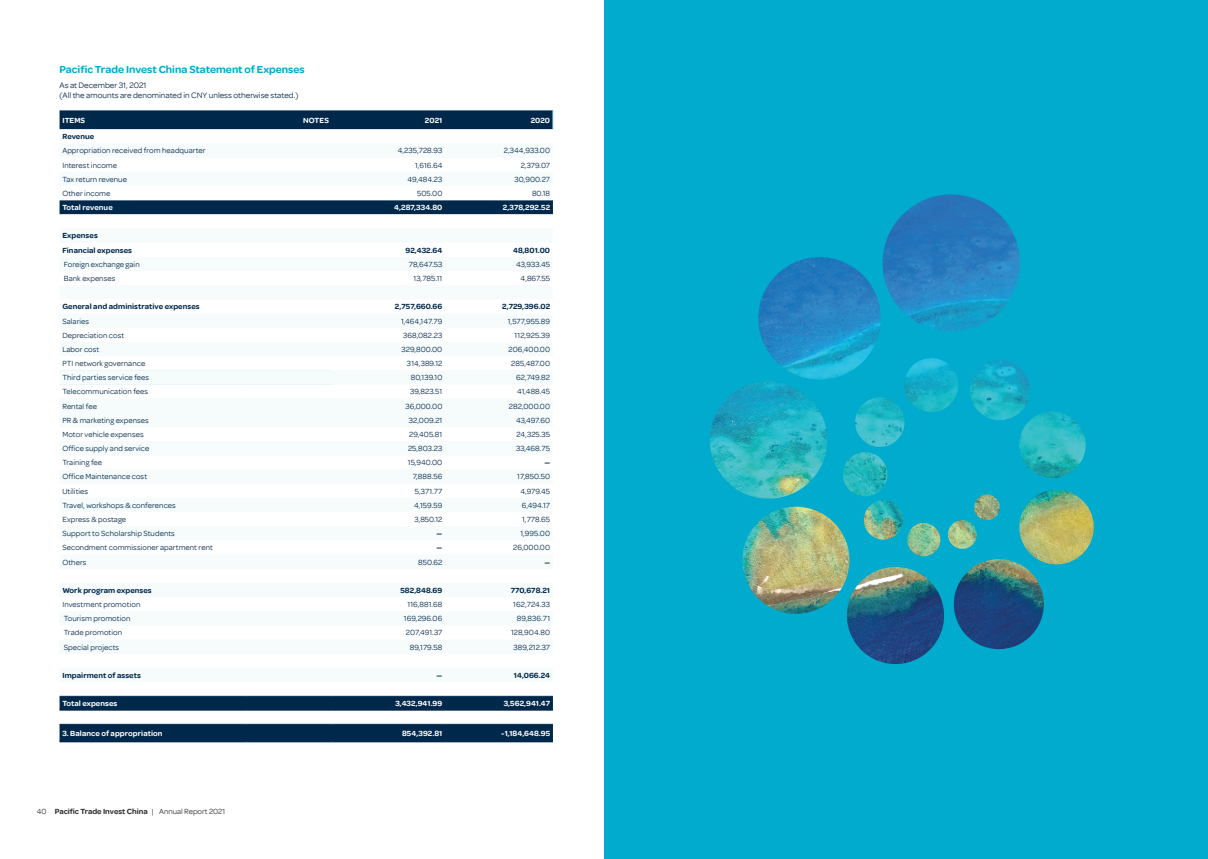
<style>
.page{position:relative;width:1208px;height:859px;background:#fff}
.page>*{position:absolute;margin:0;border:0;box-sizing:border-box;transform-origin:0 0}
.Financials_Subheadin{font:600 11px "Omnes";color:#00abcd}
.Financials_Subheadin-2{font:8.5px/9.5px "Omnes";color:#00284a}
.Graph_Type{font:8px "Omnes";letter-spacing:.01em;color:#00284a}
.Graph_Type-2{font:600 8px "Omnes";letter-spacing:.01em;color:#00284a}
.Graph_Type-3{font:600 8px "Omnes";letter-spacing:.01em;color:#fff}
.t1{font:600 8px "Omnes";color:#312f30}
.s1{font-weight:400}
</style>
<div class="page">
<div style="left:604px;top:0;width:604px;height:859px;background:#00abcd"></div>
<div style="left:60px;top:110px;width:493px;height:630px;background:#00284a"></div>
<svg style="left:60px;top:129px;width:493px;height:595px"></svg>
<svg style="left:60px;top:143px;width:493px;height:539px;fill:#f6fbfc"></svg>
<svg style="left:553px;top:110px;width:1px;height:19px"></svg>
<hr style="left:60px;top:370px;width:187px;height:1px;background:#eaf6f9">
<hr style="left:247px;top:370px;width:85px;height:1px;background:#eaf6f9">
<hr style="left:60px;top:384px;width:187px;height:1px;background:#eaf6f9">
<hr style="left:247px;top:384px;width:85px;height:1px;background:#eaf6f9">
<hr style="left:60px;top:696px;width:187px;height:1px;background:#00284a">
<hr style="left:247px;top:696px;width:85px;height:1px;background:#00284a">
<hr style="left:332px;top:696px;width:113px;height:1px;background:#00284a">
<hr style="left:445px;top:696px;width:108px;height:1px;background:#00284a">
<hr style="left:60px;top:710px;width:187px;height:1px;background:#00284a">
<hr style="left:247px;top:710px;width:85px;height:1px;background:#00284a">
<hr style="left:332px;top:710px;width:113px;height:1px;background:#00284a">
<hr style="left:445px;top:710px;width:108px;height:1px;background:#00284a">
<hr style="left:60px;top:724px;width:187px;height:1px;background:#00284a">
<hr style="left:247px;top:724px;width:85px;height:1px;background:#00284a">
<hr style="left:332px;top:724px;width:113px;height:1px;background:#00284a">
<hr style="left:445px;top:724px;width:108px;height:1px;background:#00284a">
<hr style="left:60px;top:740px;width:187px;height:2px;background:#00284a">
<hr style="left:247px;top:740px;width:85px;height:2px;background:#00284a">
<hr style="left:332px;top:740px;width:113px;height:2px;background:#00284a">
<hr style="left:445px;top:740px;width:108px;height:2px;background:#00284a">
<img style="left:710px;top:194px;width:384px;height:470px">
<p class="Financials_Subheadin" style="left:60px;top:63px;width:247px">Pacific Trade Invest China Statement of Expenses</p>
<p class="Financials_Subheadin-2" style="left:60px;top:81px;width:240px">As at December 31, 2021<br>(All the amounts are denominated in CNY unless otherwise stated.)</p>
<p class="Graph_Type-3" style="left:62px;top:115px;width:24px">ITEMS</p>
<p class="Graph_Type-3" style="left:303px;top:115px;width:27px">NOTES</p>
<p class="Graph_Type-3" style="left:425px;top:115px;width:19px">2021</p>
<p class="Graph_Type-3" style="left:531px;top:115px;width:21px">2020</p>
<p class="Graph_Type-2" style="left:62px;top:132px;width:33px">Revenue</p>
<p class="Graph_Type" style="left:62px;top:146px;width:145px">Appropriation received from headquarter</p>
<p class="Graph_Type" style="left:398px;top:146px;width:46px">4,235,728.93</p>
<p class="Graph_Type" style="left:504px;top:146px;width:48px">2,344,933.00</p>
<p class="Graph_Type" style="left:62px;top:160px;width:56px">Interest income</p>
<p class="Graph_Type" style="left:415px;top:160px;width:29px">1,616.64</p>
<p class="Graph_Type" style="left:521px;top:160px;width:31px">2,379.07</p>
<p class="Graph_Type" style="left:62px;top:175px;width:66px">Tax return revenue</p>
<p class="Graph_Type" style="left:407px;top:175px;width:36px">49,484.23</p>
<p class="Graph_Type" style="left:514px;top:175px;width:37px">30,900.27</p>
<p class="Graph_Type" style="left:62px;top:189px;width:50px">Other income</p>
<p class="Graph_Type" style="left:417px;top:189px;width:27px">505.00</p>
<p class="Graph_Type" style="left:532px;top:189px;width:20px">80.18</p>
<p class="Graph_Type-3" style="left:62px;top:203px;width:52px">Total revenue</p>
<p class="Graph_Type-3" style="left:394px;top:203px;width:50px">4,287,334.80</p>
<p class="Graph_Type-3" style="left:503px;top:203px;width:49px">2,378,292.52</p>
<p class="Graph_Type-2" style="left:62px;top:231px;width:37px">Expenses</p>
<p class="Graph_Type-2" style="left:62px;top:245px;width:71px">Financial expenses</p>
<p class="Graph_Type-2" style="left:405px;top:245px;width:38px">92,432.64</p>
<p class="Graph_Type-2" style="left:513px;top:245px;width:39px">48,801.00</p>
<p class="Graph_Type" style="left:64px;top:260px;width:77px">Foreign exchange gain</p>
<p class="Graph_Type" style="left:409px;top:260px;width:35px">78,647.53</p>
<p class="Graph_Type" style="left:516px;top:260px;width:36px">43,933.45</p>
<p class="Graph_Type" style="left:64px;top:274px;width:53px">Bank expenses</p>
<p class="Graph_Type" style="left:413px;top:274px;width:30px">13,785.11</p>
<p class="Graph_Type" style="left:520px;top:274px;width:31px">4,867.55</p>
<p class="Graph_Type-2" style="left:62px;top:302px;width:139px">General and administrative expenses</p>
<p class="Graph_Type-2" style="left:395px;top:302px;width:49px">2,757,660.66</p>
<p class="Graph_Type-2" style="left:502px;top:302px;width:49px">2,729,396.02</p>
<p class="Graph_Type" style="left:62px;top:316px;width:28px">Salaries</p>
<p class="Graph_Type" style="left:401px;top:316px;width:43px">1,464,147.79</p>
<p class="Graph_Type" style="left:508px;top:316px;width:44px">1,577,955.89</p>
<p class="Graph_Type" style="left:62px;top:331px;width:63px">Depreciation cost</p>
<p class="Graph_Type" style="left:403px;top:331px;width:41px">368,082.23</p>
<p class="Graph_Type" style="left:514px;top:331px;width:37px">112,925.39</p>
<p class="Graph_Type" style="left:62px;top:345px;width:38px">Labor cost</p>
<p class="Graph_Type" style="left:401px;top:345px;width:42px">329,800.00</p>
<p class="Graph_Type" style="left:508px;top:345px;width:43px">206,400.00</p>
<p class="Graph_Type" style="left:62px;top:359px;width:84px">PTI network governance</p>
<p class="Graph_Type" style="left:407px;top:359px;width:37px">314,389.12</p>
<p class="Graph_Type" style="left:511px;top:359px;width:40px">285,487.00</p>
<p class="Graph_Type" style="left:62px;top:373px;width:88px">Third parties service fees</p>
<p class="Graph_Type" style="left:411px;top:373px;width:33px">80,139.10</p>
<p class="Graph_Type" style="left:516px;top:373px;width:35px">62,749.82</p>
<p class="Graph_Type" style="left:62px;top:387px;width:87px">Telecommunication fees</p>
<p class="Graph_Type" style="left:410px;top:387px;width:34px">39,823.51</p>
<p class="Graph_Type" style="left:517px;top:387px;width:35px">41,488.45</p>
<p class="Graph_Type" style="left:62px;top:401px;width:36px">Rental fee</p>
<p class="Graph_Type" style="left:405px;top:401px;width:38px">36,000.00</p>
<p class="Graph_Type" style="left:509px;top:401px;width:43px">282,000.00</p>
<p class="Graph_Type" style="left:62px;top:416px;width:88px">PR &amp; marketing expenses</p>
<p class="Graph_Type" style="left:409px;top:416px;width:35px">32,009.21</p>
<p class="Graph_Type" style="left:516px;top:416px;width:36px">43,497.60</p>
<p class="Graph_Type" style="left:62px;top:430px;width:83px">Motor vehicle expenses</p>
<p class="Graph_Type" style="left:409px;top:430px;width:35px">29,405.81</p>
<p class="Graph_Type" style="left:516px;top:430px;width:35px">24,325.35</p>
<p class="Graph_Type" style="left:62px;top:444px;width:89px">Office supply and service</p>
<p class="Graph_Type" style="left:408px;top:444px;width:36px">25,803.23</p>
<p class="Graph_Type" style="left:516px;top:444px;width:36px">33,468.75</p>
<p class="Graph_Type" style="left:62px;top:458px;width:41px">Training fee</p>
<p class="Graph_Type" style="left:408px;top:458px;width:36px">15,940.00</p>
<p class="Graph_Type-2" style="left:544px;top:458px;width:7px">—</p>
<p class="Graph_Type" style="left:62px;top:472px;width:86px">Office Maintenance cost</p>
<p class="Graph_Type" style="left:413px;top:472px;width:31px">7,888.56</p>
<p class="Graph_Type" style="left:517px;top:472px;width:34px">17,850.50</p>
<p class="Graph_Type" style="left:62px;top:486px;width:27px">Utilities</p>
<p class="Graph_Type" style="left:415px;top:486px;width:29px">5,371.77</p>
<p class="Graph_Type" style="left:520px;top:486px;width:31px">4,979.45</p>
<p class="Graph_Type" style="left:62px;top:501px;width:115px">Travel, workshops &amp; conferences</p>
<p class="Graph_Type" style="left:414px;top:501px;width:30px">4,159.59</p>
<p class="Graph_Type" style="left:522px;top:501px;width:30px">6,494.17</p>
<p class="Graph_Type" style="left:62px;top:515px;width:65px">Express &amp; postage</p>
<p class="Graph_Type" style="left:414px;top:515px;width:29px">3,850.12</p>
<p class="Graph_Type" style="left:522px;top:515px;width:29px">1,778.65</p>
<p class="Graph_Type" style="left:62px;top:529px;width:114px">Support to Scholarship Students</p>
<p class="Graph_Type-2" style="left:436px;top:529px;width:7px">—</p>
<p class="Graph_Type" style="left:520px;top:529px;width:31px">1,995.00</p>
<p class="Graph_Type" style="left:62px;top:543px;width:152px">Secondment commissioner apartment rent</p>
<p class="Graph_Type-2" style="left:436px;top:543px;width:7px">—</p>
<p class="Graph_Type" style="left:513px;top:543px;width:38px">26,000.00</p>
<p class="Graph_Type" style="left:62px;top:557px;width:26px">Others</p>
<p class="Graph_Type" style="left:418px;top:557px;width:26px">850.62</p>
<p class="Graph_Type-2" style="left:544px;top:557px;width:7px">—</p>
<p class="Graph_Type-2" style="left:62px;top:586px;width:91px">Work program expenses</p>
<p class="Graph_Type-2" style="left:400px;top:586px;width:43px">582,848.69</p>
<p class="Graph_Type-2" style="left:511px;top:586px;width:41px">770,678.21</p>
<p class="Graph_Type" style="left:62px;top:600px;width:79px">Investment promotion</p>
<p class="Graph_Type" style="left:407px;top:600px;width:36px">116,881.68</p>
<p class="Graph_Type" style="left:513px;top:600px;width:38px">162,724.33</p>
<p class="Graph_Type" style="left:64px;top:614px;width:68px">Tourism promotion</p>
<p class="Graph_Type" style="left:404px;top:614px;width:40px">169,296.06</p>
<p class="Graph_Type" style="left:517px;top:614px;width:35px">89,836.71</p>
<p class="Graph_Type" style="left:64px;top:628px;width:60px">Trade promotion</p>
<p class="Graph_Type" style="left:406px;top:628px;width:38px">207,491.37</p>
<p class="Graph_Type" style="left:511px;top:628px;width:41px">128,904.80</p>
<p class="Graph_Type" style="left:64px;top:642px;width:57px">Special projects</p>
<p class="Graph_Type" style="left:410px;top:642px;width:34px">89,179.58</p>
<p class="Graph_Type" style="left:513px;top:642px;width:38px">389,212.37</p>
<p class="Graph_Type-2" style="left:62px;top:671px;width:80px">Impairment of assets</p>
<p class="Graph_Type-2" style="left:436px;top:671px;width:7px">—</p>
<p class="Graph_Type-2" style="left:514px;top:671px;width:38px">14,066.24</p>
<p class="Graph_Type-3" style="left:62px;top:699px;width:56px">Total expenses</p>
<p class="Graph_Type-3" style="left:395px;top:699px;width:48px">3,432,941.99</p>
<p class="Graph_Type-3" style="left:504px;top:699px;width:48px">3,562,941.47</p>
<p class="Graph_Type-3" style="left:62px;top:728px;width:102px">3. Balance of appropriation</p>
<p class="Graph_Type-3" style="left:402px;top:728px;width:42px">854,392.81</p>
<p class="Graph_Type-3" style="left:501px;top:728px;width:50px">-1,184,648.95</p>
<p class="t1" style="left:37px;top:807px;width:190px"><span class="s1">40</span> Pacific Trade Invest China <span class="s1">| Annual Report 2021</span></p>
</div>
